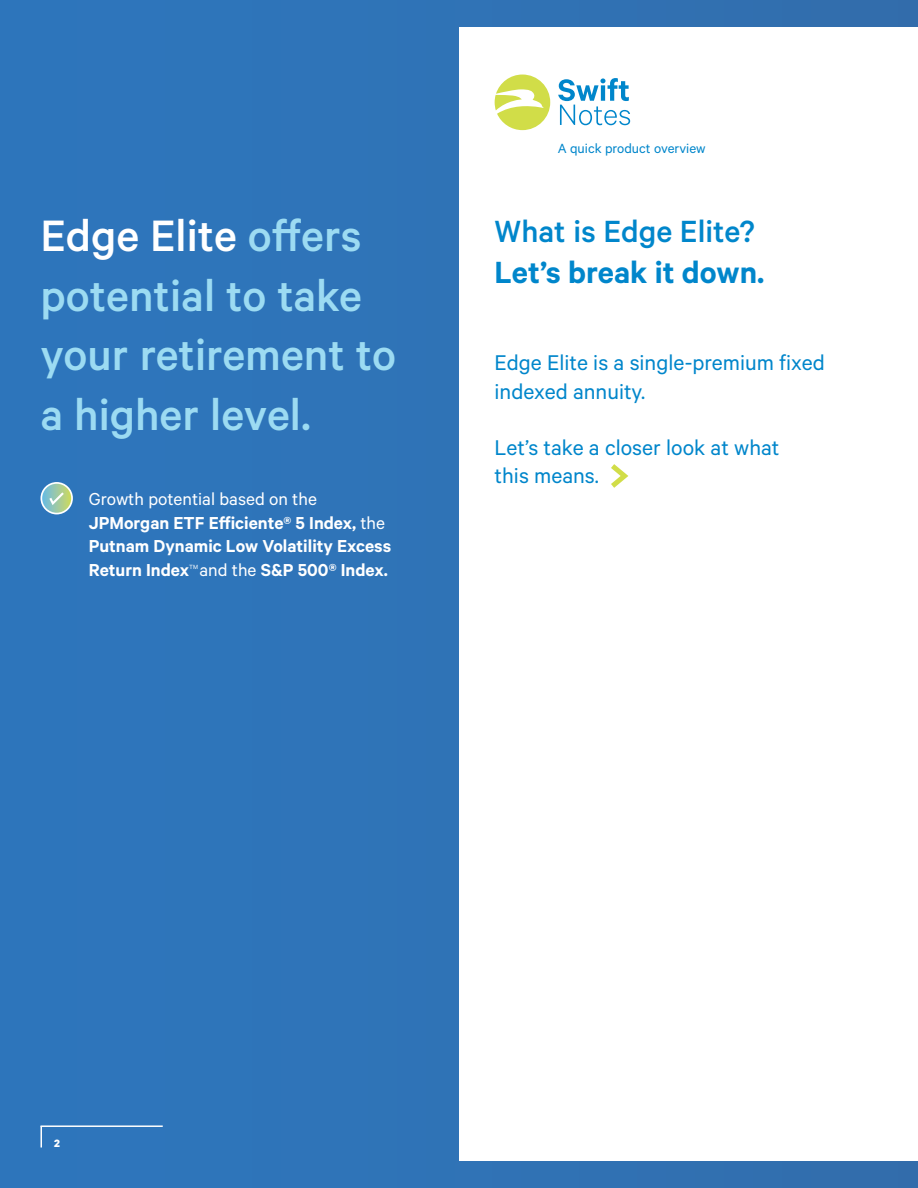
<style>
.page{position:relative;width:918px;height:1188px;background:#2e75ba}
.page>*{position:absolute;margin:0;border:0;box-sizing:border-box;transform-origin:0 0}
.t1{font:500 49.5px/59.4px "Calibre";color:#9cdbf2}
.t2{font:600 34.5px/41.4px "Calibre";color:#0086cb}
.t3{font:24px/28.8px "Calibre";color:#0086cb}
.t4{font:600 19.5px/23.4px "Calibre";color:#fff}
.t5{font:15px "Calibre";color:#0086cb}
.Disclosures{font:700 12px "Calibre";color:#fff}
.t6{font:6.75px "Calibre";color:#fff}
.s1{color:#fff}
.s2{font-weight:400}
.s3{font-weight:500}
</style>
<div class="page">
<div style="left:459px;top:27px;width:459px;height:1134px;background:#fff"></div>
<svg style="left:495px;top:75px;width:55px;height:55px"></svg>
<svg style="left:558px;top:78px;width:72px;height:47px"></svg>
<svg style="left:611px;top:464px;width:17px;height:24px"></svg>
<hr style="left:40px;top:1125px;width:123px;height:2px;background:#fff">
<hr style="left:40px;top:1126px;width:2px;height:22px;background:#fff">
<svg style="left:41px;top:482px;width:32px;height:32px"></svg>
<p class="t1" style="left:40px;top:205px;width:357px"><span class="s1">Edge Elite</span> offers potential to take your retirement to a higher level.</p>
<p class="t4" style="left:89px;top:487px;width:304px"><span class="s2">Growth potential based on the<br></span>JPMorgan ETF Efficiente® 5 Index, <span class="s2">the<br></span>Putnam Dynamic Low Volatility Excess<br>Return Index</p>
<p class="t6" style="left:189px;top:563px;width:10px">TM</p>
<p class="t4" style="left:200px;top:557px;width:190px"><span class="s2">and the</span> S&amp;P 500® Index.</p>
<p class="t5" style="left:558px;top:139px;width:149px">A quick product overview</p>
<p class="t2" style="left:495px;top:209px;width:271px"><span class="s3">What is Edge Elite?<br></span>Let’s break it down.</p>
<p class="t3" style="left:495px;top:347px;width:332px">Edge Elite is a single-premium fixed indexed annuity.</p>
<p class="t3" style="left:495px;top:432px;width:286px">Let’s take a closer look at what this means.</p>
<p class="Disclosures" style="left:54px;top:1136px;width:7px">2</p>
</div>
